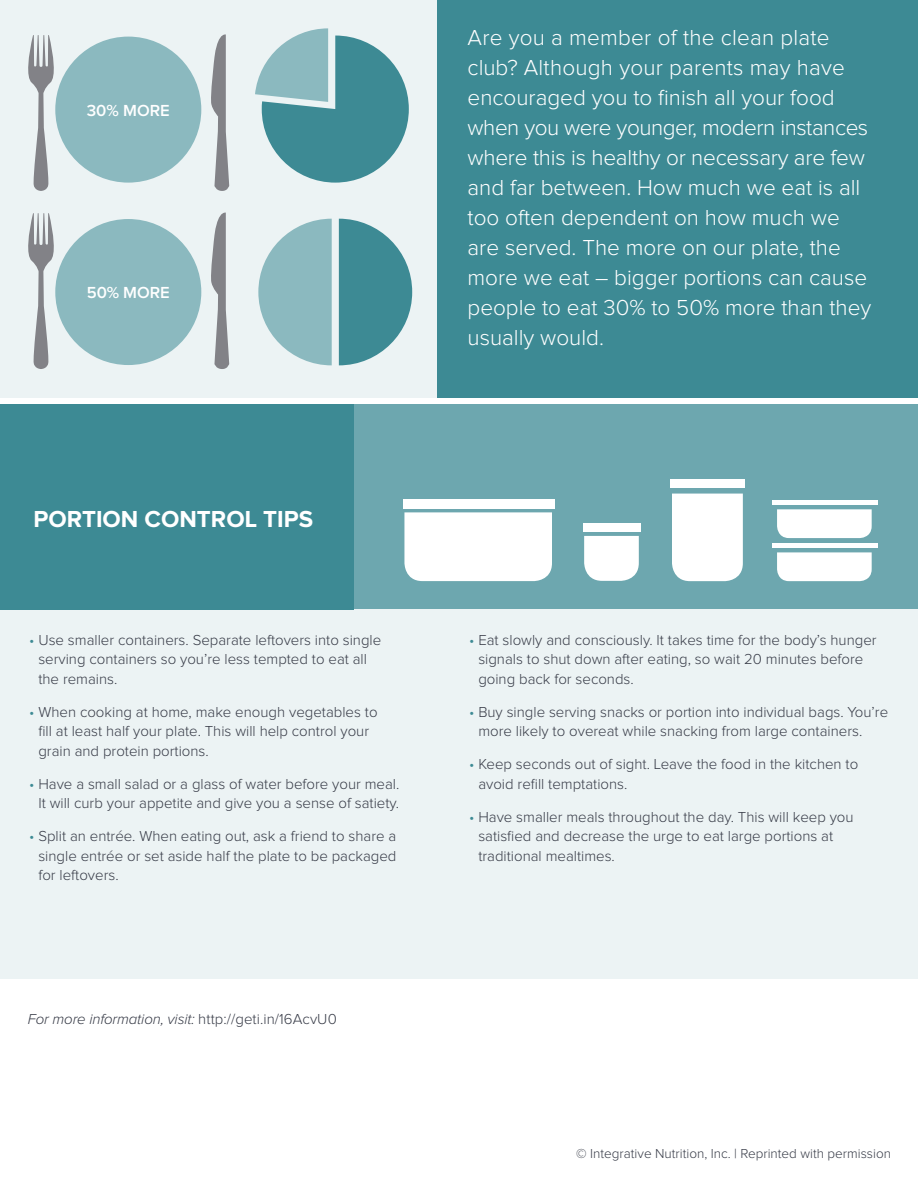
<style>
.page{position:relative;width:918px;height:1188px;background:#fff}
.page>*{position:absolute;margin:0;border:0;box-sizing:border-box;transform-origin:0 0}
.t1{font:700 24px "Proxima Nova";color:#fff}
.t2{font:300 22.5px/30px "Proxima Nova";color:#fff}
.t3{font:600 16.65px "Proxima Nova";color:#fff}
.t4{font:300 15px/19.5px "Proxima Nova";color:#373b47}
.t5{font:italic 300 15px "Proxima Nova";letter-spacing:-.01em;color:#373b47}
.t6{font:300 13.5px "Proxima Nova";color:#373b47}
.s1{color:#3d8a94}
.s2{font-style:normal}
</style>
<div class="page">
<div style="left:0;top:0;width:439px;height:397px;background:#ecf3f4"></div>
<div style="left:0;top:404px;width:918px;height:205px;background:#6da7af"></div>
<div style="left:0;top:609px;width:918px;height:369px;background:#ecf3f4"></div>
<div style="left:0;top:404px;width:353px;height:205px;background:#3d8a94"></div>
<div style="left:404px;top:512px;width:148px;height:69px;background:#fff"></div>
<svg style="left:584px;top:536px;width:55px;height:45px;background:#f5f9fa"></svg>
<div style="left:672px;top:494px;width:71px;height:87px;background:#fff"></div>
<svg style="left:777px;top:552px;width:95px;height:29px;background:#f9fbfb"></svg>
<svg style="left:777px;top:509px;width:95px;height:29px;background:#f9fbfc"></svg>
<hr style="left:772px;top:544px;width:106px;height:4px;background:#fff">
<hr style="left:772px;top:501px;width:106px;height:4px;background:#fff">
<div style="left:403px;top:500px;width:151px;height:9px;background:#fff"></div>
<div style="left:670px;top:480px;width:75px;height:8px;background:#fff"></div>
<div style="left:583px;top:523px;width:57px;height:9px;background:#fff"></div>
<svg style="left:255px;top:28px;width:154px;height:155px"></svg>
<svg style="left:258px;top:219px;width:74px;height:146px"></svg>
<svg style="left:339px;top:219px;width:73px;height:146px"></svg>
<svg style="left:28px;top:35px;width:26px;height:156px"></svg>
<svg style="left:28px;top:213px;width:26px;height:156px"></svg>
<svg style="left:211px;top:34px;width:18px;height:157px"></svg>
<svg style="left:211px;top:212px;width:18px;height:157px"></svg>
<div style="left:55px;top:37px;width:146px;height:146px;background:#8bb9bf;border-radius:50%"></div>
<div style="left:55px;top:219px;width:146px;height:146px;background:#8bb9bf;border-radius:50%"></div>
<div style="left:437px;top:0;width:481px;height:397px;background:#3d8a94"></div>
<p class="t3" style="left:87px;top:103px;width:85px">30% MORE</p>
<p class="t3" style="left:87px;top:285px;width:85px">50% MORE</p>
<h1 class="t1" style="left:33px;top:508px;width:281px">PORTION CONTROL TIPS</h1>
<p class="t4" style="left:38px;top:631px;width:344px;text-indent:-9px"><span class="s1">•</span> Use smaller containers. Separate leftovers into single serving containers so you’re less tempted to eat all the remains.</p>
<p class="t4" style="left:38px;top:703px;width:341px;text-indent:-9px"><span class="s1">•</span> When cooking at home, make enough vegetables to fill at least half your plate. This will help control your grain and protein portions.</p>
<p class="t4" style="left:29px;top:775px;width:372px;text-align:center"><span class="s1">•</span> Have a small salad or a glass of water before your meal.<br>It will curb your appetite and give you a sense of satiety.</p>
<p class="t4" style="left:38px;top:827px;width:360px;text-align:justify;text-indent:-9px"><span class="s1">•</span> Split an entrée. When eating out, ask a friend to share a single entrée or set aside half the plate to be packaged for leftovers.</p>
<p class="t5" style="left:28px;top:1012px;width:310px">For more information, visit: <span class="s2">http://geti.in/16AcvU0</span></p>
<p class="t2" style="left:468px;top:23px;width:405px">Are you a member of the clean plate club? Although your parents may have encouraged you to finish all your food when you were younger, modern instances where this is healthy or necessary are few and far between. How much we eat is all too often dependent on how much we are served. The more on our plate, the more we eat – bigger portions can cause people to eat 30% to 50% more than they usually would.</p>
<p class="t4" style="left:478px;top:631px;width:400px;text-indent:-9px"><span class="s1">•</span> Eat slowly and consciously. It takes time for the body’s hunger signals to shut down after eating, so wait 20 minutes before going back for seconds.</p>
<p class="t4" style="left:478px;top:703px;width:411px;text-indent:-9px"><span class="s1">•</span> Buy single serving snacks or portion into individual bags. You’re more likely to overeat while snacking from large containers.</p>
<p class="t4" style="left:478px;top:755px;width:381px;text-indent:-9px"><span class="s1">•</span> Keep seconds out of sight. Leave the food in the kitchen to avoid refill temptations.</p>
<p class="t4" style="left:478px;top:808px;width:377px;text-indent:-9px"><span class="s1">•</span> Have smaller meals throughout the day. This will keep you satisfied and decrease the urge to eat large portions at traditional mealtimes.</p>
<p class="t6" style="left:576px;top:1148px;width:316px">© Integrative Nutrition, Inc. | Reprinted with permission</p>
</div>
